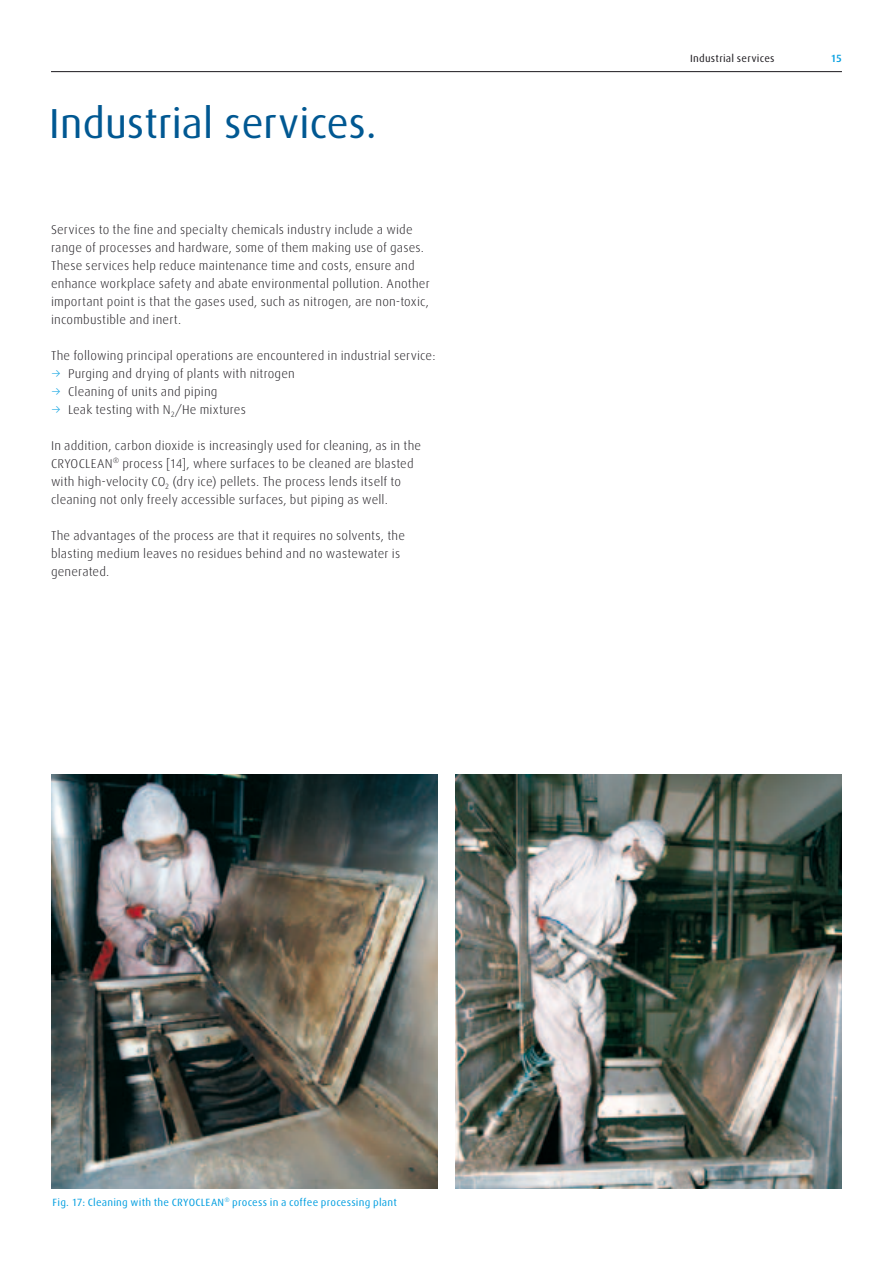
<style>
.page{position:relative;width:893px;height:1263px;background:#fff}
.page>*{position:absolute;margin:0;border:0;box-sizing:border-box;transform-origin:0 0}
.t1{font:42px "Linde Dax OT";letter-spacing:-.01em;color:#005892}
.t2{font:300 12.75px/18px "Linde Dax OT";letter-spacing:.015em;color:#1a171c}
.t3{font:10.5px "Linde Dax OT";letter-spacing:.02em;color:#009ee0}
.t4{font:10.5px "Linde Dax OT";letter-spacing:.02em;color:#1a171c}
.t5{font:500 10.5px "Linde Dax OT";color:#009ee0}
.s1{font-family:"Linde Dax Light Expert";font-weight:400;color:#009ee0}
</style>
<div class="page">
<hr style="left:51px;top:71px;width:791px;height:1px;background:#1a171c">
<img style="left:455px;top:774px;width:387px;height:414px">
<img style="left:51px;top:774px;width:387px;height:414px">
<h1 class="t1" style="left:49px;top:106px;width:329px">Industrial services.</h1>
<p class="t2" style="left:51px;top:222px;width:380px">Services to the fine and specialty chemicals industry include a wide range of processes and hardware, some of them making use of gases.<br>These services help reduce maintenance time and costs, ensure and enhance workplace safety and abate environmental pollution. Another important point is that the gases used, such as nitrogen, are non-toxic, incombustible and inert.</p>
<p class="t2" style="left:51px;top:348px;width:386px">The following principal operations are encountered in industrial service:<br><span class="s1">3</span> Purging and drying of plants with nitrogen<br><span class="s1">3</span> Cleaning of units and piping<br><span class="s1">3</span> Leak testing with N<sub>2</sub>/He mixtures</p>
<p class="t2" style="left:51px;top:438px;width:372px">In addition, carbon dioxide is increasingly used for cleaning, as in the CRYOCLEAN<sup>®</sup> process [14], where surfaces to be cleaned are blasted with high-velocity CO<sub>2</sub> (dry ice) pellets. The process lends itself to cleaning not only freely accessible surfaces, but piping as well.</p>
<p class="t2" style="left:51px;top:528px;width:356px">The advantages of the process are that it requires no solvents, the blasting medium leaves no residues behind and no wastewater is generated.</p>
<p class="t3" style="left:53px;top:1198px;width:346px">Fig. 17: Cleaning with the CRYOCLEAN<sup>®</sup> process in a coffee processing plant</p>
<p class="t4" style="left:690px;top:54px;width:86px">Industrial services</p>
<p class="t5" style="left:831px;top:54px;width:13px">15</p>
</div>
